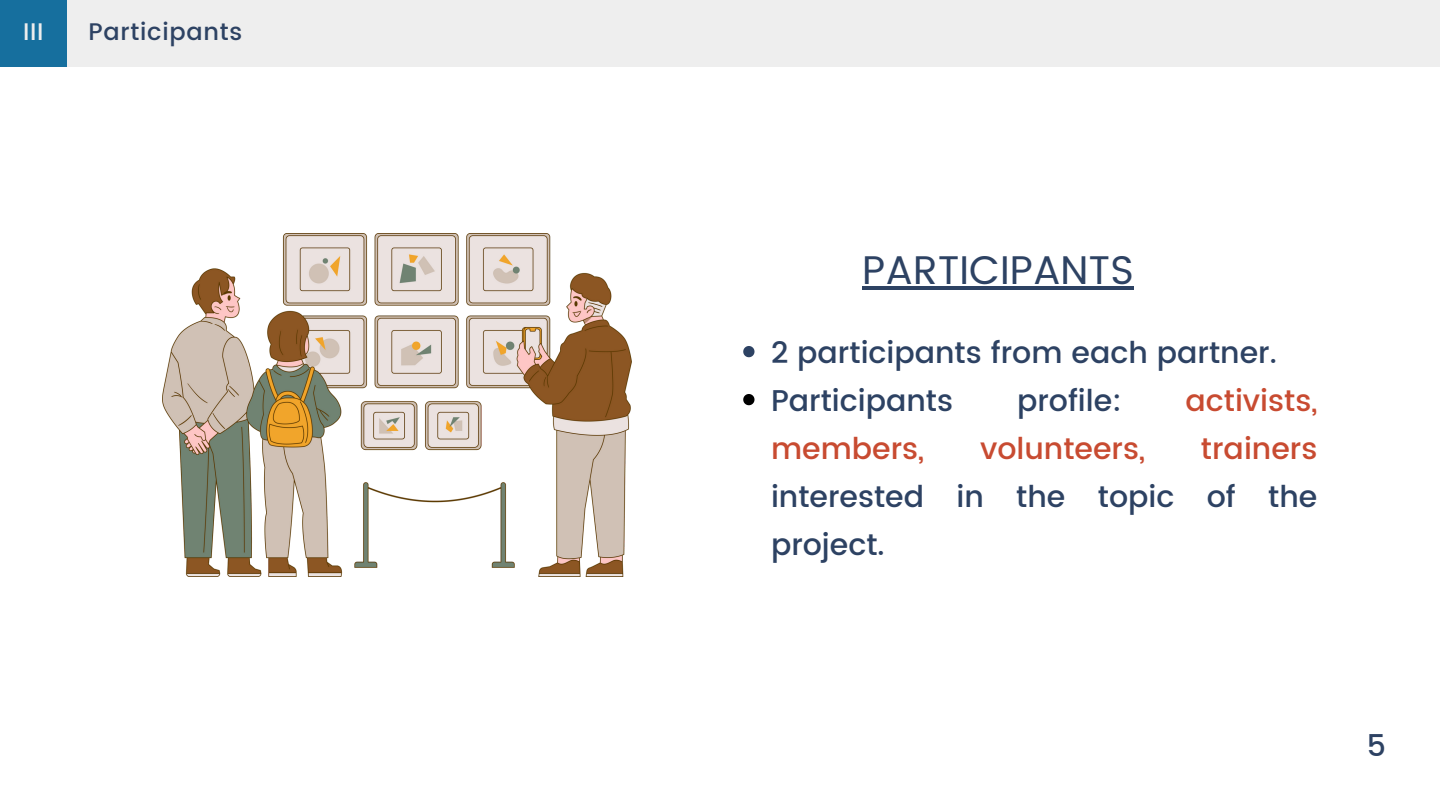
<style>
.page{position:relative;width:1440px;height:810px;background:#fff}
.page>*{position:absolute;margin:0;border:0;box-sizing:border-box;transform-origin:0 0}
.t1{font:40px "Poppins";color:#2d4263}
.t2{font:500 30px/48px "Poppins";color:#2d4263;text-align:justify}
.t3{font:500 30px "Poppins";color:#c84b31}
.t4{font:500 24px "Poppins";letter-spacing:.03em;color:#2d4263}
.t5{font:500 24px "Poppins";color:#eee}
.s1{color:#c84b31}
</style>
<div class="page">
<div style="left:0;top:0;width:1440px;height:67px;background:#eee"></div>
<div style="left:0;top:0;width:67px;height:67px;background:#166f9e"></div>
<img style="left:163px;top:233px;width:468px;height:343px">
<hr style="left:862px;top:286px;width:272px;height:4px;background:#2d4263">
<svg style="left:743px;top:346px;width:11px;height:11px"></svg>
<svg style="left:743px;top:394px;width:11px;height:11px"></svg>
<p class="t5" style="left:23px;top:18px;width:22px">III</p>
<p class="t4" style="left:88px;top:18px;width:155px">Participants</p>
<p class="t1" style="left:862px;top:247px;width:273px">PARTICIPANTS</p>
<p class="t2" style="left:771px;top:329px;width:507px">2 participants from each partner.</p>
<p class="t2" style="left:771px;top:377px;width:184px">Participants</p>
<p class="t2" style="left:1017px;top:377px;width:106px">profile:</p>
<p class="t3" style="left:1186px;top:383px;width:133px">activists,</p>
<p class="t3" style="left:771px;top:431px;width:155px">members,</p>
<p class="t3" style="left:980px;top:431px;width:167px">volunteers,</p>
<p class="t2" style="left:771px;top:425px;width:548px;text-indent:430px"><span class="s1">trainers </span>interested in the topic of the project.</p>
<p class="t2" style="left:1367px;top:722px;width:21px">5</p>
</div>
